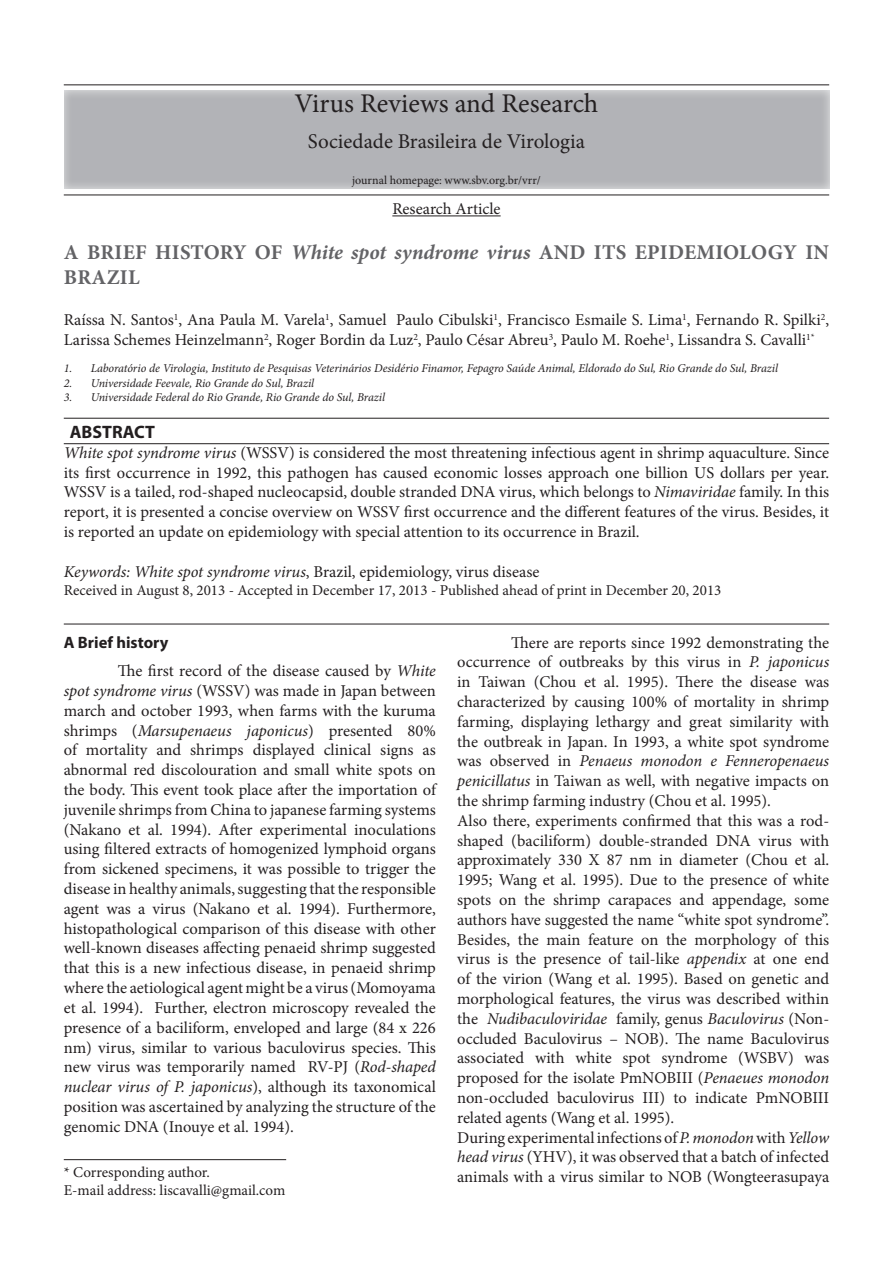
<style>
.page{position:relative;width:893px;height:1263px;background:#fff}
.page>*{position:absolute;margin:0;border:0;box-sizing:border-box;transform-origin:0 0}
.t1{font:27px "Minion Pro";color:#231f20}
.t2{font:700 21px/25.2px "Minion Pro";letter-spacing:.01em;color:#636366}
.t3{font:21px "Minion Pro";color:#231f20}
.t4{font:700 18px "Myriad Pro";color:#231f20}
.t5{font:16.5px/19.8px "Minion Pro";color:#231f20}
.t6{font:700 16.5px "Myriad Pro";color:#231f20}
.t7{font:15px/18px "Minion Pro";color:#231f20}
.t8{font:italic 12px "Minion Pro";letter-spacing:-.005em;color:#231f20}
.t9{font:12px "Minion Pro";color:#231f20}
.s1{font-style:italic}
</style>
<div class="page">
<hr style="left:64px;top:85px;width:765px;height:1px;background:#231f20">
<hr style="left:64px;top:195px;width:765px;height:1px;background:#231f20">
<hr style="left:392px;top:215px;width:109px;height:1px;background:#231f20">
<hr style="left:64px;top:418px;width:765px;height:1px;background:#231f20">
<hr style="left:64px;top:443px;width:765px;height:1px;background:#231f20">
<hr style="left:64px;top:1159px;width:222px;height:1px;background:#231f20">
<hr style="left:64px;top:624px;width:765px;height:1px;background:#231f20">
<h1 class="t1" style="left:295px;top:85px;width:305px">Virus Reviews and Research</h1>
<p class="t3" style="left:308px;top:127px;width:279px">Sociedade Brasileira de Virologia</p>
<p class="t9" style="left:352px;top:172px;width:190px">journal homepage: www.sbv.org.br/vrr/</p>
<p class="t5" style="left:392px;top:199px;width:110px">Research Article</p>
<p class="t2" style="left:64px;top:239px;width:767px">A BRIEF HISTORY OF <span class="s1">White spot syndrome virus</span> AND ITS EPIDEMIOLOGY IN<br>BRAZIL</p>
<p class="t5" style="left:64px;top:310px;width:767px">Raíssa N. Santos<sup>1</sup>, Ana Paula M. Varela<sup>1</sup>, Samuel Paulo Cibulski<sup>1</sup>, Francisco Esmaile S. Lima<sup>1</sup>, Fernando R. Spilki<sup>2</sup>,<br>Larissa Schemes Heinzelmann<sup>2</sup>, Roger Bordin da Luz<sup>2</sup>, Paulo César Abreu<sup>3</sup>, Paulo M. Roehe<sup>1</sup>, Lissandra S. Cavalli<sup>1*</sup></p>
<p class="t8" style="left:64px;top:360px;width:716px">1. Laboratório de Virologia, Instituto de Pesquisas Veterinários Desidério Finamor, Fepagro Saúde Animal, Eldorado do Sul, Rio Grande do Sul, Brazil</p>
<p class="t8" style="left:64px;top:374px;width:252px">2. Universidade Feevale, Rio Grande do Sul, Brazil</p>
<p class="t8" style="left:64px;top:389px;width:323px">3. Universidade Federal do Rio Grande, Rio Grande do Sul, Brazil</p>
<p class="t4" style="left:70px;top:420px;width:87px">ABSTRACT</p>
<p class="t5" style="left:64px;top:443px;width:767px;text-align:justify"><span class="s1">White spot syndrome virus</span> (WSSV) is considered the most threatening infectious agent in shrimp aquaculture. Since its first occurrence in 1992, this pathogen has caused economic losses approach one billion US dollars per year.<br>WSSV is a tailed, rod-shaped nucleocapsid, double stranded DNA virus, which belongs to <span class="s1">Nimaviridae</span> family. In this report, it is presented a concise overview on WSSV first occurrence and the different features of the virus. Besides, it is reported an update on epidemiology with special attention to its occurrence in Brazil.</p>
<p class="t5" style="left:64px;top:561px;width:477px"><span class="s1">Keywords: White spot syndrome virus</span>, Brazil, epidemiology, virus disease</p>
<p class="t7" style="left:64px;top:581px;width:659px">Received in August 8, 2013 - Accepted in December 17, 2013 - Published ahead of print in December 20, 2013</p>
<p class="t6" style="left:64px;top:632px;width:106px">A Brief history</p>
<p class="t5" style="left:64px;top:661px;width:374px;text-align:justify;text-indent:54px">The first record of the disease caused by <span class="s1">White spot syndrome virus</span> (WSSV) was made in Japan between march and october 1993, when farms with the kuruma shrimps (<span class="s1">Marsupenaeus japonicus</span>) presented 80% of mortality and shrimps displayed clinical signs as abnormal red discolouration and small white spots on the body. This event took place after the importation of juvenile shrimps from China to japanese farming systems (Nakano et al. 1994). After experimental inoculations using filtered extracts of homogenized lymphoid organs from sickened specimens, it was possible to trigger the disease in healthy animals, suggesting that the responsible agent was a virus (Nakano et al. 1994). Furthermore, histopathological comparison of this disease with other well-known diseases affecting penaeid shrimp suggested that this is a new infectious disease, in penaeid shrimp where the aetiological agent might be a virus (Momoyama et al. 1994). Further, electron microscopy revealed the presence of a baciliform, enveloped and large (84 x 226 nm) virus, similar to various baculovirus species. This new virus was temporarily named RV-PJ (<span class="s1">Rod-shaped nuclear virus of P. japonicus</span>), although its taxonomical position was ascertained by analyzing the structure of the genomic DNA (Inouye et al. 1994).</p>
<p class="t5" style="left:457px;top:632px;width:374px;text-indent:54px">There are reports since 1992 demonstrating the occurrence of outbreaks by this virus in <span class="s1">P. japonicus </span>in Taiwan (Chou et al. 1995). There the disease was characterized by causing 100% of mortality in shrimp farming, displaying lethargy and great similarity with the outbreak in Japan. In 1993, a white spot syndrome was observed in <span class="s1">Penaeus monodon e Fenneropenaeus penicillatus</span> in Taiwan as well, with negative impacts on the shrimp farming industry (Chou et al. 1995).<br>Also there, experiments confirmed that this was a rod&shy;shaped (baciliform) double-stranded DNA virus with approximately 330 X 87 nm in diameter (Chou et al.<br>1995; Wang et al. 1995). Due to the presence of white spots on the shrimp carapaces and appendage, some authors have suggested the name “white spot syndrome”.<br>Besides, the main feature on the morphology of this virus is the presence of tail-like <span class="s1">appendix</span> at one end of the virion (Wang et al. 1995). Based on genetic and morphological features, the virus was described within the <span class="s1">Nudibaculoviridae</span> family, genus <span class="s1">Baculovirus</span> (Non&shy;occluded Baculovirus – NOB). The name Baculovirus associated with white spot syndrome (WSBV) was proposed for the isolate PmNOBIII (<span class="s1">Penaeues monodon </span>non-occluded baculovirus III) to indicate PmNOBIII related agents (Wang et al. 1995).<br>During experimental infections of <span class="s1">P. monodon</span> with <span class="s1">Yellow head virus</span> (YHV), it was observed that a batch of infected animals with a virus similar to NOB (Wongteerasupaya</p>
<p class="t7" style="left:64px;top:1163px;width:223px">* Corresponding author.<br>E-mail address: liscavalli@gmail.com</p>
</div>
